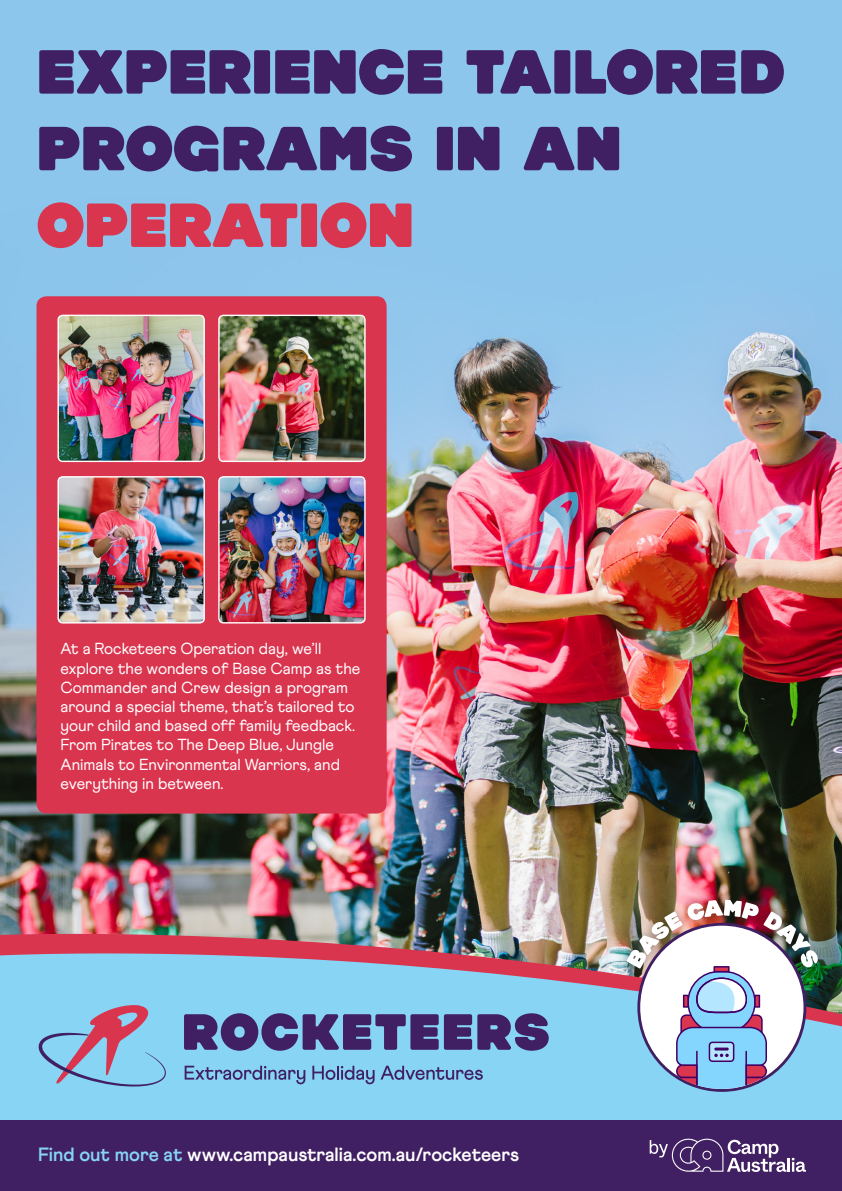
<style>
.page{position:relative;width:842px;height:1191px;background:#fff}
.page>*{position:absolute;margin:0;border:0;box-sizing:border-box;transform-origin:0 0}
.t1{font:700 63.9px/76.6px "Hammer";color:#401f62}
.t2{font:700 19.2px "Athletics";color:#fff}
.t3{font:16px/19.2px "Athletics";color:#fff}
.s1{color:#da354f}
.s2{color:#87d4f5}
</style>
<div class="page">
<img style="left:0;top:0;width:842px;height:911px">
<img style="left:0;top:911px;width:842px;height:23px">
<svg style="left:0;top:934px;width:842px;height:186px;background:#90bad7"></svg>
<div style="left:0;top:1120px;width:842px;height:71px;background:#401f62"></div>
<svg style="left:184px;top:1013px;width:365px;height:37px;background:#55558e"></svg>
<svg style="left:185px;top:1065px;width:120px;height:19px;background:#75a6d0"></svg>
<svg style="left:312px;top:1065px;width:171px;height:19px;background:#75a6d0"></svg>
<svg style="left:39px;top:1005px;width:127px;height:81px;background:#93accd"></svg>
<div style="left:37px;top:296px;width:350px;height:517px;background:#da354f;border-radius:10px"></div>
<img style="left:59px;top:478px;width:145px;height:145px">
<div style="left:57px;top:476px;width:148px;height:147px;border:1px solid #fff;border-radius:5px"></div>
<img style="left:59px;top:317px;width:144px;height:143px">
<div style="left:57px;top:315px;width:148px;height:147px;border:1px solid #fff;border-radius:5px"></div>
<img style="left:220px;top:317px;width:144px;height:143px">
<div style="left:218px;top:315px;width:148px;height:147px;border:1px solid #fff;border-radius:5px"></div>
<img style="left:219px;top:478px;width:145px;height:145px">
<div style="left:218px;top:476px;width:148px;height:147px;border:1px solid #fff;border-radius:5px"></div>
<hr style="left:787px;top:1157px;width:3px;height:14px;background:#fff">
<svg style="left:792px;top:1157px;width:14px;height:15px"></svg>
<svg style="left:650px;top:1138px;width:136px;height:34px"></svg>
<div style="left:619px;top:891px;width:207px;height:85px;background:#231f20;opacity:.4"></div>
<img style="left:626px;top:899px;width:193px;height:190px">
<p class="t1" style="left:37px;top:34px;width:750px">EXPERIENCE TAILORED<br>PROGRAMS IN AN<br><span class="s1">OPERATION</span></p>
<p class="t3" style="left:61px;top:639px;width:301px">At a Rocketeers Operation day, we’ll explore the wonders of Base Camp as the Commander and Crew design a program around a special theme, that’s tailored to your child and based off family feedback.<br>From Pirates to The Deep Blue, Jungle Animals to Environmental Warriors, and everything in between.</p>
<p class="t2" style="left:38px;top:1143px;width:482px"><span class="s2">Find out more at</span> www.campaustralia.com.au/rocketeers</p>
</div>
